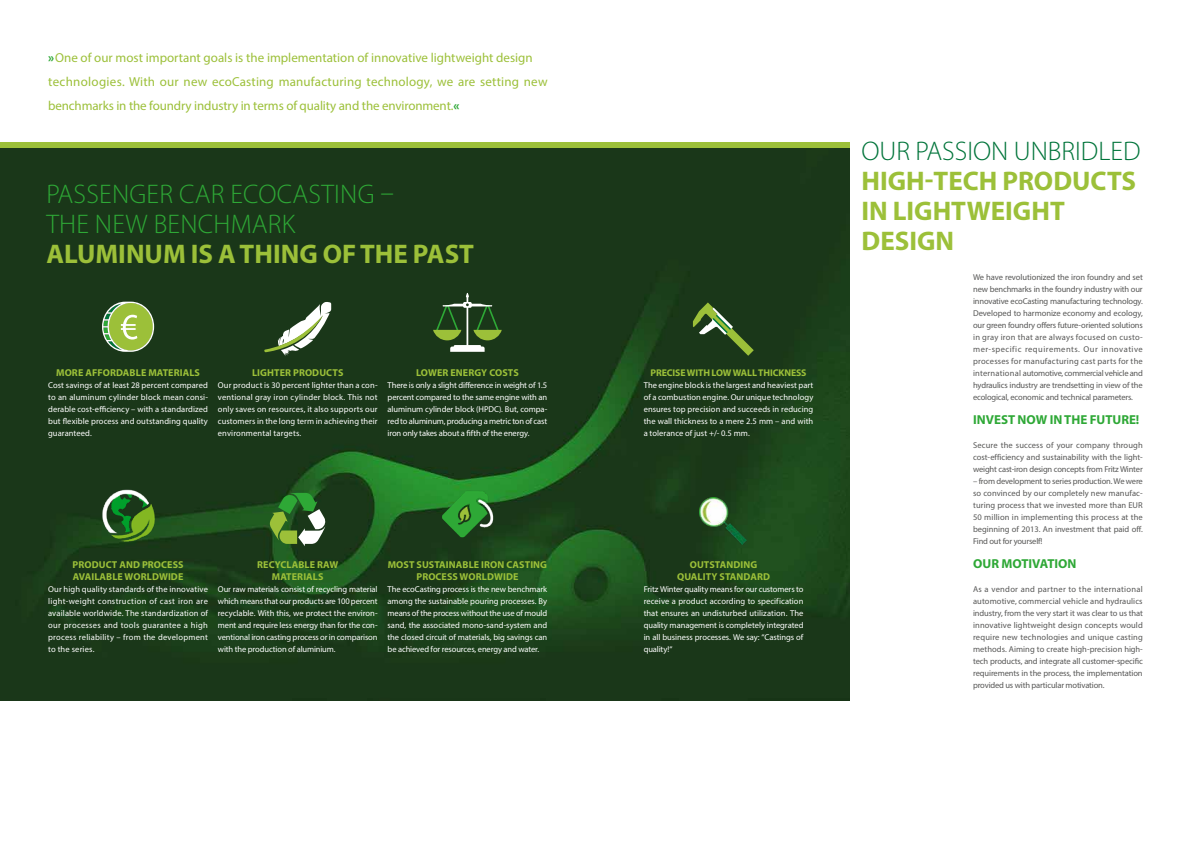
<style>
.page{position:relative;width:1191px;height:842px;background:#fff}
.page>*{position:absolute;margin:0;border:0;box-sizing:border-box;transform-origin:0 0}
.t1{font:700 27px/30px "Myriad Pro";color:#9cc039}
.t2{font:300 27px/30px "Myriad Pro";letter-spacing:.01em;color:#2ea836}
.t3{font:300 27px "Myriad Pro";color:#00743a}
.t4{font:13px/24px "Myriad Pro";color:#9cc039}
.t5{font:700 13px "Myriad Pro";color:#2ea836}
.t6{font:700 10px/12px "Myriad Pro";letter-spacing:.01em;color:#9cc039;text-align:center}
.t7{font:700 9.8px "Myriad Pro";letter-spacing:-.01em;color:#9cc039}
.t8{font:8.5px/12px "Myriad Pro";color:#fff;text-align:justify}
.t9{font:8.5px/12px "Myriad Pro";letter-spacing:-.02em;color:#575756;text-align:justify}
.s1{font-weight:700;color:#2ea836}
</style>
<div class="page">
<img style="left:0;top:148px;width:849px;height:552px">
<svg style="left:693px;top:302px;width:60px;height:54px;background:#3d5b2d"></svg>
<svg style="left:433px;top:293px;width:69px;height:59px;background:#415f35"></svg>
<svg style="left:270px;top:493px;width:56px;height:53px;background:#578548"></svg>
<svg style="left:264px;top:302px;width:67px;height:54px"></svg>
<svg style="left:102px;top:302px;width:52px;height:50px;background:#8dad57"></svg>
<div style="left:0;top:142px;width:849px;height:6px;background:#9cc039"></div>
<img style="left:97px;top:489px;width:62px;height:55px">
<img style="left:437px;top:483px;width:61px;height:61px">
<img style="left:699px;top:498px;width:48px;height:46px">
<p class="t4" style="left:48px;top:46px;width:501px"><span class="s1">»</span>One of our most important goals is the implementation of innovative lightweight design technologies. With our new ecoCasting manufacturing technology, we are setting new benchmarks in the foundry industry in terms of quality and the environment.<span class="s1">«</span></p>
<h1 class="t2" style="left:46px;top:180px;width:349px">PASSENGER CAR ECOCASTING –<br>THE NEW BENCHMARK</h1>
<h1 class="t1" style="left:46px;top:238px;width:429px">ALUMINUM IS A THING OF THE PAST</h1>
<p class="t6" style="left:56px;top:366px;width:145px">MORE AFFORDABLE MATERIALS</p>
<p class="t8" style="left:48px;top:379px;width:161px">Cost savings of at least 28 percent compared to an aluminum cylinder block mean consi&shy;derable cost-efficiency – with a standardized but flexible process and outstanding quality guaranteed.</p>
<p class="t6" style="left:252px;top:366px;width:93px">LIGHTER PRODUCTS</p>
<p class="t8" style="left:218px;top:379px;width:161px">Our product is 30 percent lighter than a con&shy;ventional gray iron cylinder block. This not only saves on resources, it also supports our customers in the long term in achieving their environmental targets.</p>
<p class="t6" style="left:416px;top:366px;width:104px">LOWER ENERGY COSTS</p>
<p class="t8" style="left:387px;top:379px;width:161px">There is only a slight difference in weight of 1.5 percent compared to the same engine with an aluminum cylinder block (HPDC). But, compa&shy;red to aluminum, producing a metric ton of cast iron only takes about a fifth of the energy.</p>
<p class="t6" style="left:73px;top:558px;width:113px;text-align:left">PRODUCT AND PROCESS<br>AVAILABLE WORLDWIDE</p>
<p class="t8" style="left:48px;top:583px;width:161px">Our high quality standards of the innovative light-weight construction of cast iron are available worldwide. The standardization of our processes and tools guarantee a high process reliability – from the development to the series.</p>
<p class="t6" style="left:257px;top:558px;width:83px">RECYCLABLE RAW<br>MATERIALS</p>
<p class="t8" style="left:218px;top:583px;width:161px">Our raw materials consist of recycling material which means that our products are 100 percent recyclable. With this, we protect the environ&shy;ment and require less energy than for the con&shy;ventional iron casting process or in comparison with the production of aluminium.</p>
<p class="t6" style="left:388px;top:558px;width:161px">MOST SUSTAINABLE IRON CASTING<br>PROCESS WORLDWIDE</p>
<p class="t8" style="left:387px;top:583px;width:161px">The ecoCasting process is the new benchmark among the sustainable pouring processes. By means of the process without the use of mould sand, the associated mono-sand-system and the closed circuit of materials, big savings can be achieved for resources, energy and water.</p>
<p class="t7" style="left:650px;top:366px;width:158px">PRECISE WITH LOW WALL THICKNESS</p>
<p class="t8" style="left:643px;top:379px;width:171px">The engine block is the largest and heaviest part of a combustion engine. Our unique technology ensures top precision and succeeds in reducing the wall thickness to a mere 2.5 mm – and with a tolerance of just +/- 0.5 mm.</p>
<p class="t6" style="left:677px;top:558px;width:94px">OUTSTANDING<br>QUALITY STANDARD</p>
<p class="t8" style="left:643px;top:583px;width:161px">Fritz Winter quality means for our customers to receive a product according to specification that ensures an undisturbed utilization. The quality management is completely integrated in all business processes. We say: “Castings of quality!“</p>
<h1 class="t3" style="left:861px;top:136px;width:280px">OUR PASSION UNBRIDLED</h1>
<h1 class="t1" style="left:861px;top:165px;width:276px">HIGH-TECH PRODUCTS<br>IN LIGHTWEIGHT<br>DESIGN</h1>
<p class="t9" style="left:973px;top:271px;width:171px">We have revolutionized the iron foundry and set new benchmarks in the foundry industry with our innovative ecoCasting manufacturing technology.<br>Developed to harmonize economy and ecology, our green foundry offers future-oriented solutions in gray iron that are always focused on custo&shy;mer-specific requirements. Our innovative processes for manufacturing cast parts for the international automotive, commercial vehicle and hydraulics industry are trendsetting in view of the ecological, economic and technical parameters.</p>
<h2 class="t5" style="left:973px;top:411px;width:168px">INVEST NOW IN THE FUTURE!</h2>
<p class="t9" style="left:973px;top:439px;width:171px">Secure the success of your company through cost-efficiency and sustainability with the light&shy;weight cast-iron design concepts from Fritz Winter</p>
<p class="t9" style="left:973px;top:475px;width:171px">– from development to series production. We were so convinced by our completely new manufac&shy;turing process that we invested more than EUR 50 million in implementing this process at the beginning of 2013. An investment that paid off.<br>Find out for yourself!</p>
<h2 class="t5" style="left:973px;top:555px;width:105px">OUR MOTIVATION</h2>
<p class="t9" style="left:973px;top:583px;width:171px">As a vendor and partner to the international automotive, commercial vehicle and hydraulics industry, from the very start it was clear to us that innovative lightweight design concepts would require new technologies and unique casting methods. Aiming to create high-precision high&shy;tech products, and integrate all customer-specific requirements in the process, the implementation provided us with particular motivation.</p>
</div>
